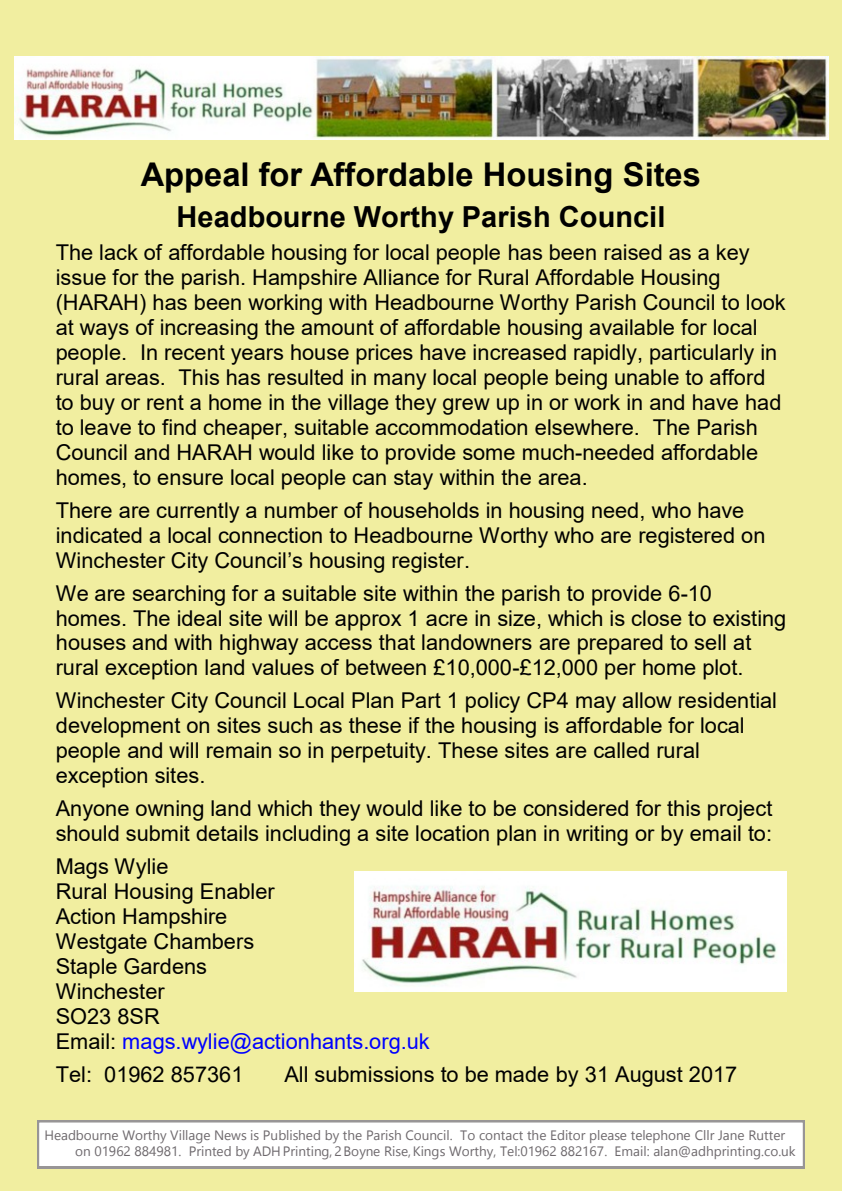
<style>
.page{position:relative;width:842px;height:1191px;background:#f1eea0}
.page>*{position:absolute;margin:0;border:0;box-sizing:border-box;transform-origin:0 0}
.t1{font:700 32.6px "Arial";color:#000}
.t2{font:700 29px "Arial";color:#000}
.t3{font:21.8px/25px "Arial";color:#000}
.t4{font:13.6px/16px "Nirmala UI";color:#6e696d}
.s1{color:#00f}
</style>
<div class="page">
<svg style="left:37px;top:1120px;width:768px;height:48px"></svg>
<img style="left:15px;top:57px;width:814px;height:82px">
<img style="left:355px;top:871px;width:431px;height:120px">
<h1 class="t1" style="left:141px;top:162px;width:561px">Appeal for Affordable Housing Sites</h1>
<h2 class="t2" style="left:177px;top:206px;width:490px">Headbourne Worthy Parish Council</h2>
<p class="t3" style="left:56px;top:242px;width:732px">The lack of affordable housing for local people has been raised as a key issue for the parish. Hampshire Alliance for Rural Affordable Housing (HARAH) has been working with Headbourne Worthy Parish Council to look at ways of increasing the amount of affordable housing available for local people. In recent years house prices have increased rapidly, particularly in rural areas. This has resulted in many local people being unable to afford to buy or rent a home in the village they grew up in or work in and have had to leave to find cheaper, suitable accommodation elsewhere. The Parish Council and HARAH would like to provide some much-needed affordable homes, to ensure local people can stay within the area.</p>
<p class="t3" style="left:56px;top:499px;width:711px">There are currently a number of households in housing need, who have indicated a local connection to Headbourne Worthy who are registered on<br>Winchester City Council’s housing register.</p>
<p class="t3" style="left:56px;top:582px;width:732px">We are searching for a suitable site within the parish to provide 6-10 homes. The ideal site will be approx 1 acre in size, which is close to existing houses and with highway access that landowners are prepared to sell at rural exception land values of between £10,000-£12,000 per home plot.</p>
<p class="t3" style="left:56px;top:690px;width:723px">Winchester City Council Local Plan Part 1 policy CP4 may allow residential development on sites such as these if the housing is affordable for local people and will remain so in perpetuity. These sites are called rural exception sites.</p>
<p class="t3" style="left:56px;top:798px;width:718px">Anyone owning land which they would like to be considered for this project should submit details including a site location plan in writing or by email to:</p>
<p class="t3" style="left:56px;top:856px;width:376px">Mags Wylie<br>Rural Housing Enabler<br>Action Hampshire<br>Westgate Chambers<br>Staple Gardens<br>Winchester<br>SO23 8SR<br>Email: <span class="s1">mags.wylie@actionhants.org.uk</span></p>
<p class="t3" style="left:56px;top:1064px;width:189px">Tel: 01962 857361</p>
<p class="t3" style="left:284px;top:1064px;width:454px">All submissions to be made by 31 August 2017</p>
<p class="t4" style="left:75px;top:1128px;width:722px;text-indent:-31px">Headbourne Worthy Village News is Published by the Parish Council. To contact the Editor please telephone Cllr Jane Rutter on 01962 884981. Printed by ADH Printing, 2 Boyne Rise, Kings Worthy, Tel:01962 882167. Email: alan@adhprinting.co.uk</p>
</div>
